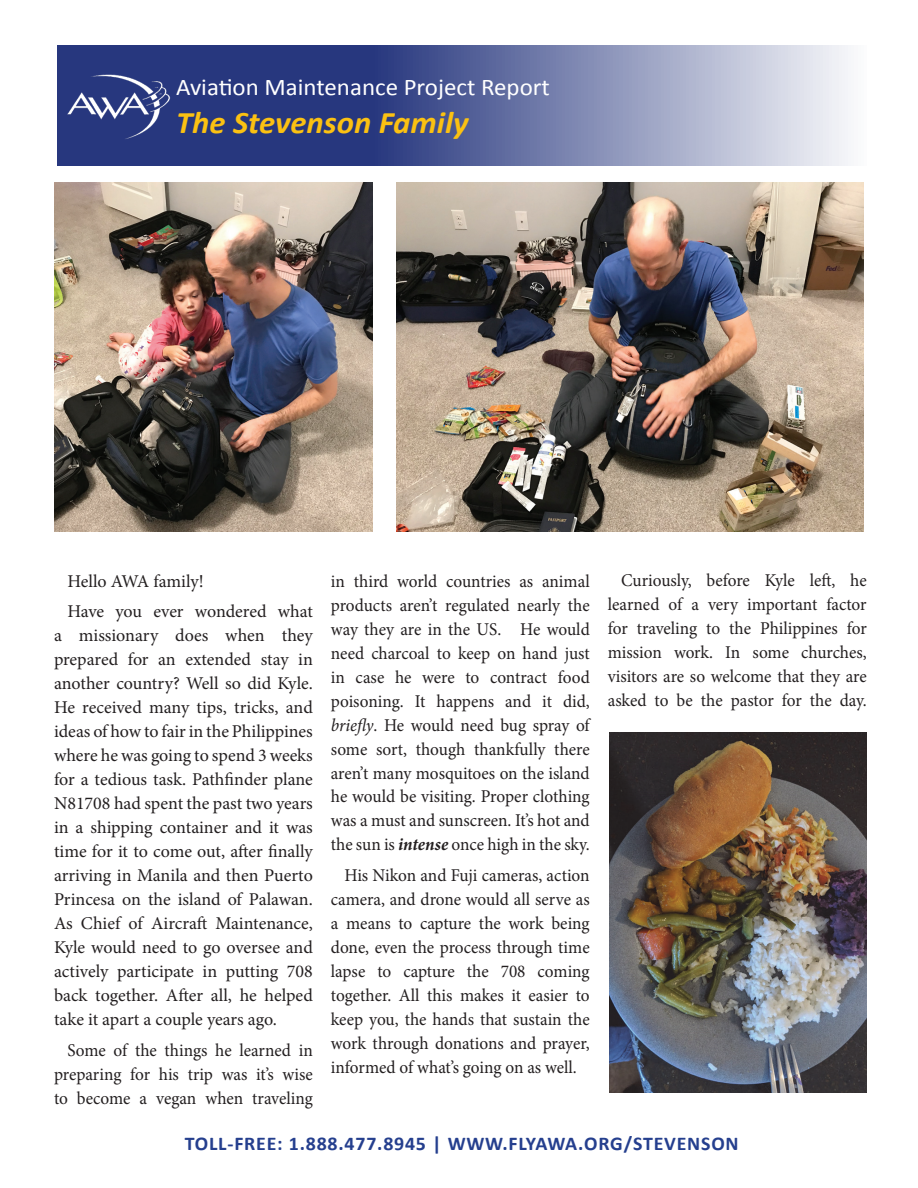
<style>
.page{position:relative;width:918px;height:1188px;background:#fff}
.page>*{position:absolute;margin:0;border:0;box-sizing:border-box;transform-origin:0 0}
.t1{font:italic 700 31.5px "Calibri";color:#fbc112;scale:1.04 1}
.t2{font:24px "Calibri";color:#fff;scale:1.04 1}
.t3{font:700 19.5px "Calibri";letter-spacing:.04em;color:#253f8e}
.t4{font:18px/24px "Minion Pro";letter-spacing:-.005em;color:#231f20;text-align:justify;scale:.96 1}
.t5{font:18px/24px "Minion Pro";letter-spacing:-.005em;color:#231f20}
.s1{font-style:italic}
.s2{font-weight:700;font-style:italic}
</style>
<div class="page">
<svg style="left:57px;top:45px;width:791px;height:121px;background:#6974a5"></svg>
<img style="left:65px;top:70px;width:106px;height:71px">
<img style="left:54px;top:183px;width:319px;height:349px">
<img style="left:396px;top:183px;width:468px;height:349px">
<img style="left:610px;top:733px;width:257px;height:359px">
<h2 class="t2" style="left:176px;top:72px;width:361px">Aviation Maintenance Project Report</h2>
<h1 class="t1" style="left:176px;top:102px;width:283px">The Stevenson Family</h1>
<p class="t5" style="left:68px;top:566px;width:247px;line-height:30.8px">Hello AWA family!<br>Have you ever wondered what</p>
<p class="t5" style="left:54px;top:624px;width:260px;text-align:justify">a missionary does when they prepared for an extended stay in another country? Well so did Kyle.<br>He received many tips, tricks, and ideas of how to fair in the Philippines where he was going to spend 3 weeks for a tedious task. Pathfinder plane N81708 had spent the past two years in a shipping container and it was time for it to come out, after finally arriving in Manila and then Puerto Princesa on the island of Palawan.<br>As Chief of Aircraft Maintenance, Kyle would need to go oversee and actively participate in putting 708 back together. After all, he helped take it apart a couple years ago.</p>
<p class="t4" style="left:54px;top:1038px;width:271px;text-indent:13px">Some of the things he learned in preparing for his trip was it’s wise to become a vegan when traveling</p>
<p class="t4" style="left:331px;top:569px;width:271px">in third world countries as animal products aren’t regulated nearly the way they are in the US. He would need charcoal to keep on hand just in case he were to contract food poisoning. It happens and it did, <span class="s1">briefly</span>. He would need bug spray of some sort, though thankfully there aren’t many mosquitoes on the island he would be visiting. Proper clothing was a must and sunscreen. It’s hot and the sun is <span class="s2">intense</span> once high in the sky.</p>
<p class="t4" style="left:331px;top:864px;width:271px;text-indent:13px">His Nikon and Fuji cameras, action camera, and drone would all serve as a means to capture the work being done, even the process through time lapse to capture the 708 coming together. All this makes it easier to keep you, the hands that sustain the work through donations and prayer, informed of what’s going on as well.</p>
<p class="t4" style="left:608px;top:569px;width:271px;text-indent:13px">Curiously, before Kyle left, he learned of a very important factor for traveling to the Philippines for mission work. In some churches, visitors are so welcome that they are asked to be the pastor for the day.</p>
<p class="t3" style="left:185px;top:1131px;width:556px">TOLL-FREE: 1.888.477.8945 | WWW.FLYAWA.ORG/STEVENSON</p>
</div>
